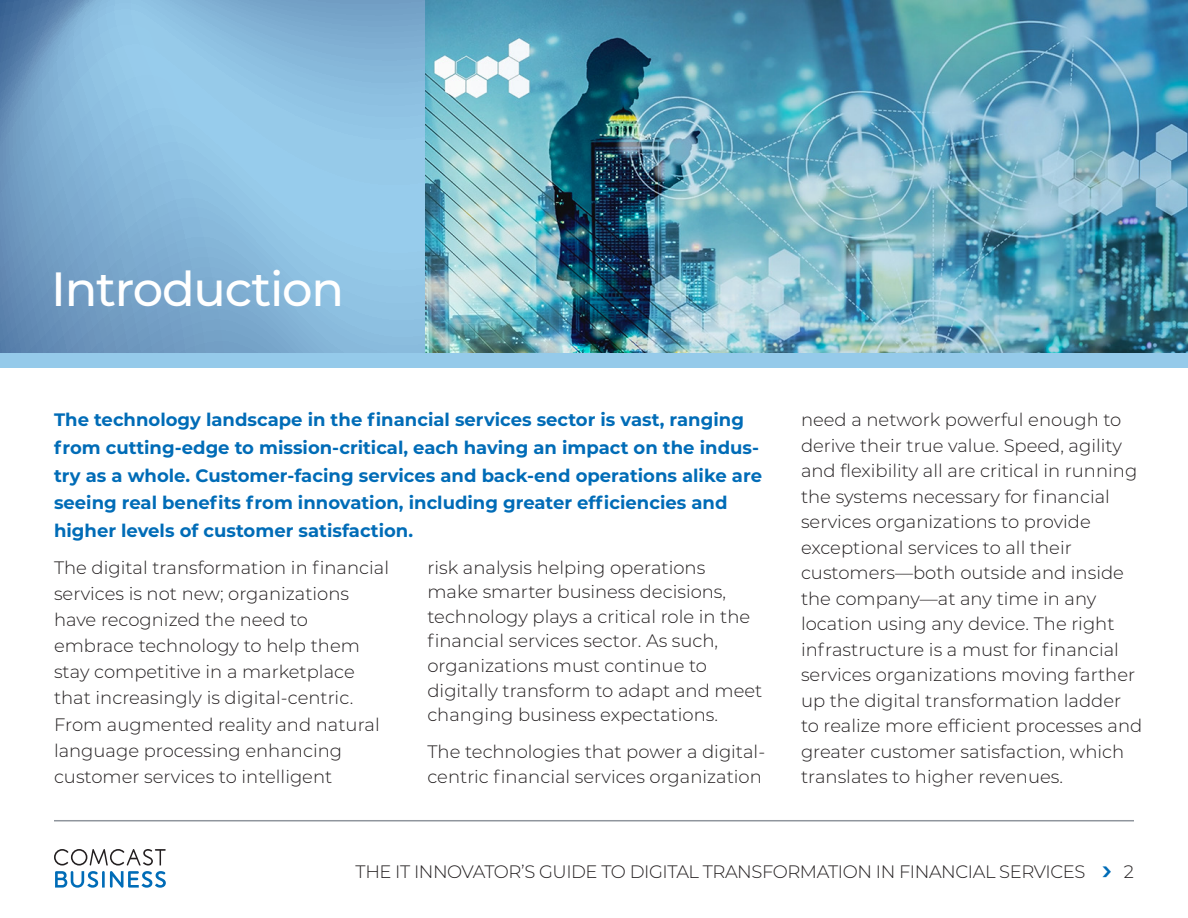
<style>
.page{position:relative;width:1188px;height:918px;background:#fff}
.page>*{position:absolute;margin:0;border:0;box-sizing:border-box;transform-origin:0 0}
._2_Headline_1{font:500 48px "Montserrat";letter-spacing:-.025em;color:#fff}
.t1{font:700 30px "Proxima Nova";color:#006cb7}
._1_text{font:300 18px/25.5px "Montserrat";color:#231f20}
._1_text_first_para{font:700 18px/27.6px "Montserrat";color:#006cb7}
._2_Footer_headline{font:300 18px "Montserrat";letter-spacing:-.025em;color:#231f20}
.s1{font-family:"Montserrat";font-weight:300;font-size:18px;color:#231f20}
</style>
<div class="page">
<img style="left:424px;top:0;width:764px;height:353px">
<svg style="left:54px;top:849px;width:112px;height:39px"></svg>
<hr style="left:54px;top:820px;width:1080px;height:1px;background:#8f959d">
<svg style="left:0;top:0;width:424px;height:353px;background:#84b5d7"></svg>
<div style="left:0;top:353px;width:1188px;height:15px;background:#95caea"></div>
<p class="_2_Headline_1" style="left:51px;top:256px;width:295px">Introduction</p>
<p class="_1_text_first_para" style="left:54px;top:405px;width:710px">The technology landscape in the financial services sector is vast, ranging from cutting-edge to mission-critical, each having an impact on the indus&shy;try as a whole. Customer-facing services and back-end operations alike are seeing real benefits from innovation, including greater efficiencies and higher levels of customer satisfaction.</p>
<p class="_1_text" style="left:54px;top:553px;width:337px;line-height:26.2px">The digital transformation in financial services is not new; organizations have recognized the need to embrace technology to help them stay competitive in a marketplace that increasingly is digital-centric.<br>From augmented reality and natural language processing enhancing customer services to intelligent</p>
<p class="_1_text" style="left:428px;top:554px;width:336px;line-height:24.6px">risk analysis helping operations<br>make smarter business decisions, technology plays a critical role in the financial services sector. As such, organizations must continue to digitally transform to adapt and meet changing business expectations.</p>
<p class="_1_text" style="left:428px;top:739px;width:339px;line-height:24.6px">The technologies that power a digital&shy;centric financial services organization</p>
<p class="_1_text" style="left:801px;top:407px;width:343px">need a network powerful enough to derive their true value. Speed, agility and flexibility all are critical in running the systems necessary for financial services organizations to provide exceptional services to all their customers—both outside and inside the company—at any time in any location using any device. The right infrastructure is a must for financial services organizations moving farther up the digital transformation ladder to realize more efficient processes and greater customer satisfaction, which translates to higher revenues.</p>
<p class="_2_Footer_headline" style="left:356px;top:859px;width:731px">THE IT INNOVATOR’S GUIDE TO DIGITAL TRANSFORMATION IN FINANCIAL SERVICES</p>
<p class="t1" style="left:1102px;top:854px;width:34px">› <span class="s1">2</span></p>
</div>
